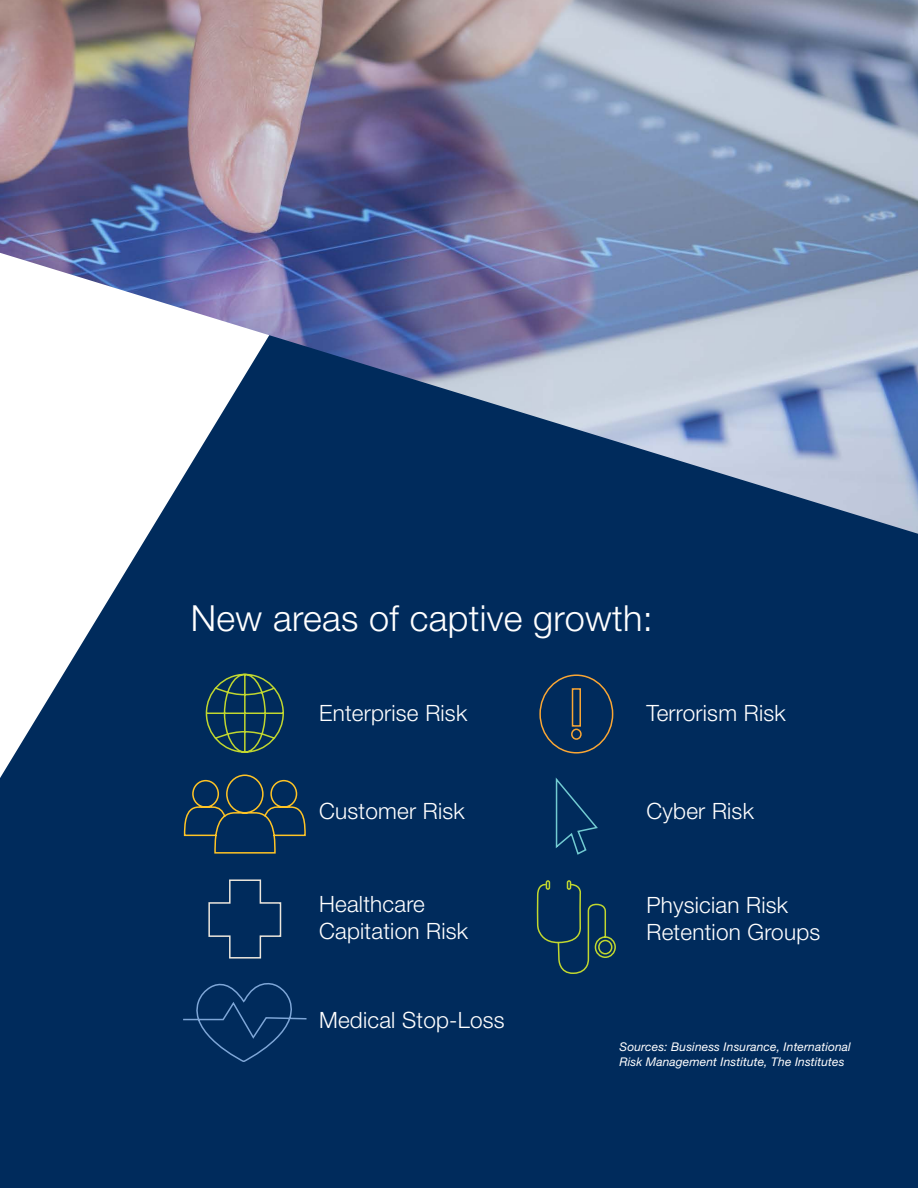
<style>
.page{position:relative;width:918px;height:1188px;background:#fff}
.page>*{position:absolute;margin:0;border:0;box-sizing:border-box;transform-origin:0 0}
.t1{font:300 36px "Helvetica Neue LT Std";letter-spacing:.01em;color:#fff}
.t2{font:300 22.5px/27px "Helvetica Neue LT Std";letter-spacing:.01em;color:#fff}
.t3{font:italic 12px/14.4px "Helvetica Neue LT Std";letter-spacing:.01em;color:#fff}
</style>
<div class="page">
<div style="left:0;top:534px;width:918px;height:654px;background:#002b5c"></div>
<img style="left:0;top:0;width:918px;height:534px">
<svg style="left:183px;top:774px;width:124px;height:80px;background:#183956"></svg>
<svg style="left:208px;top:879px;width:74px;height:80px;background:#113965"></svg>
<svg style="left:182px;top:980px;width:126px;height:83px;background:#073263"></svg>
<svg style="left:539px;top:674px;width:75px;height:80px;background:#163558"></svg>
<svg style="left:555px;top:775px;width:44px;height:81px;background:#0a3966"></svg>
<svg style="left:536px;top:879px;width:81px;height:174px;background:#07325a"></svg>
<svg style="left:205px;top:673px;width:80px;height:81px;background:#1e4554"></svg>
<h1 class="t1" style="left:191px;top:597px;width:463px">New areas of captive growth:</h1>
<p class="t2" style="left:319px;top:699px;width:150px">Enterprise Risk</p>
<p class="t2" style="left:646px;top:699px;width:141px">Terrorism Risk</p>
<p class="t2" style="left:319px;top:797px;width:147px">Customer Risk</p>
<p class="t2" style="left:319px;top:890px;width:150px">Healthcare<br>Capitation Risk</p>
<p class="t2" style="left:319px;top:1006px;width:187px">Medical Stop-Loss</p>
<p class="t2" style="left:646px;top:797px;width:109px">Cyber Risk</p>
<p class="t2" style="left:646px;top:891px;width:175px">Physician Risk<br>Retention Groups</p>
<p class="t3" style="left:620px;top:1040px;width:233px">Sources: Business Insurance, International<br>Risk Management Institute, The Institutes</p>
</div>
